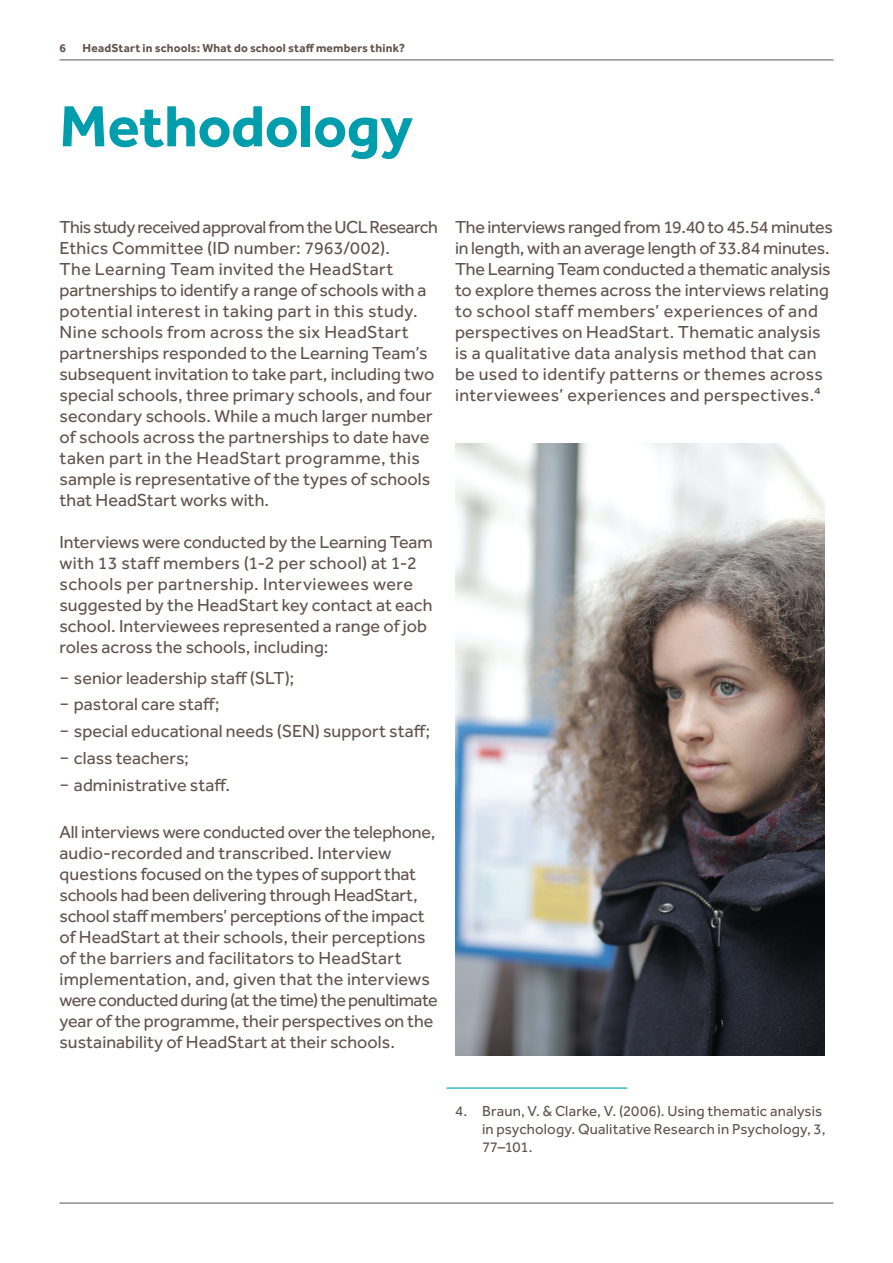
<style>
.page{position:relative;width:893px;height:1263px;background:#fff}
.page>*{position:absolute;margin:0;border:0;box-sizing:border-box;transform-origin:0 0}
.Section_heading__col{font:700 60px "Effra";letter-spacing:-.005em;color:#009ead}
.Body_copy{font:18px/21px "Effra";letter-spacing:.005em;color:#62544e}
.t1{font:15px/18px "Effra";letter-spacing:.01em;color:#62544e}
.t2{font:700 12px "Effra";letter-spacing:.015em;color:#62544e}
</style>
<div class="page">
<hr style="left:60px;top:60px;width:773px;height:1px;background:#62544e">
<hr style="left:60px;top:1203px;width:773px;height:1px;background:#62544e">
<hr style="left:446px;top:1087px;width:181px;height:2px;background:#009ead">
<img style="left:455px;top:443px;width:370px;height:613px">
<p class="t2" style="left:60px;top:41px;width:8px">6</p>
<p class="t2" style="left:82px;top:41px;width:324px">HeadStart in schools: What do school staff members think?</p>
<p class="Section_heading__col" style="left:60px;top:90px;width:355px">Methodology</p>
<p class="Body_copy" style="left:60px;top:217px;width:380px">This study received approval from the UCL Research Ethics Committee (ID number: 7963/002).<br>The Learning Team invited the HeadStart partnerships to identify a range of schools with a potential interest in taking part in this study.<br>Nine schools from across the six HeadStart partnerships responded to the Learning Team’s subsequent invitation to take part, including two special schools, three primary schools, and four secondary schools. While a much larger number of schools across the partnerships to date have taken part in the HeadStart programme, this sample is representative of the types of schools that HeadStart works with.</p>
<p class="Body_copy" style="left:60px;top:532px;width:375px">Interviews were conducted by the Learning Team with 13 staff members (1-2 per school) at 1-2 schools per partnership. Interviewees were suggested by the HeadStart key contact at each school. Interviewees represented a range of job roles across the schools, including:</p>
<p class="Body_copy" style="left:60px;top:667px;width:236px">− senior leadership staff (SLT);</p>
<p class="Body_copy" style="left:60px;top:693px;width:161px">− pastoral care staff;</p>
<p class="Body_copy" style="left:60px;top:720px;width:372px">− special educational needs (SEN) support staff;</p>
<p class="Body_copy" style="left:60px;top:747px;width:131px">− class teachers;</p>
<p class="Body_copy" style="left:60px;top:774px;width:172px">− administrative staff.</p>
<p class="Body_copy" style="left:60px;top:821px;width:380px">All interviews were conducted over the telephone, audio-recorded and transcribed. Interview questions focused on the types of support that schools had been delivering through HeadStart, school staff members’ perceptions of the impact of HeadStart at their schools, their perceptions of the barriers and facilitators to HeadStart implementation, and, given that the interviews were conducted during (at the time) the penultimate year of the programme, their perspectives on the sustainability of HeadStart at their schools.</p>
<p class="Body_copy" style="left:455px;top:217px;width:379px">The interviews ranged from 19.40 to 45.54 minutes in length, with an average length of 33.84 minutes.<br>The Learning Team conducted a thematic analysis to explore themes across the interviews relating to school staff members’ experiences of and perspectives on HeadStart. Thematic analysis is a qualitative data analysis method that can be used to identify patterns or themes across interviewees’ experiences and perspectives.4</p>
<p class="t1" style="left:482px;top:1102px;width:345px;text-indent:-27px">4. Braun, V. &amp; Clarke, V. (2006). Using thematic analysis in psychology. Qualitative Research in Psychology, 3,<br>77–101.</p>
</div>
